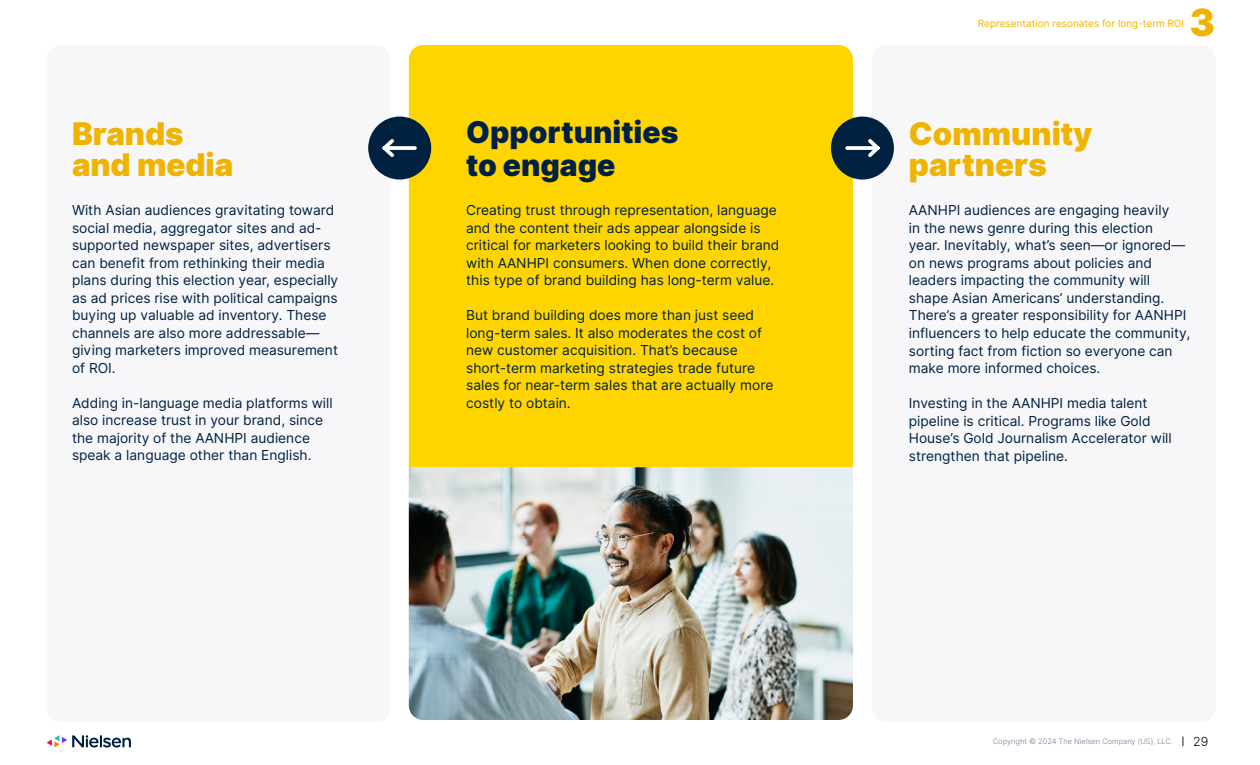
<style>
.page{position:relative;width:1260px;height:765px;background:#fff}
.page>*{position:absolute;margin:0;border:0;box-sizing:border-box;transform-origin:0 0}
.t1{font:900 37.5px "Inter";color:#f0b300}
.t2{font:900 31.25px/31.2px "Inter";color:#f0b300}
.t3{font:900 30px/32.5px "Inter";color:#002041}
.t4{font:13.75px/17.5px "Inter";color:#002041}
.t5{font:300 12.5px "Inter";color:#000}
.t6{font:10px "Inter";color:#f0b300}
.t7{font:300 7.5px "Inter";color:#777f9e}
</style>
<div class="page">
<svg style="left:47px;top:735px;width:84px;height:13px"></svg>
<img style="left:409px;top:467px;width:444px;height:253px">
<div style="left:47px;top:45px;width:344px;height:677px;background:#f7f7f9;border-radius:14px"></div>
<div style="left:872px;top:45px;width:344px;height:677px;background:#f7f7f9;border-radius:14px"></div>
<div style="left:409px;top:45px;width:444px;height:422px;background:#fed500"></div>
<div style="left:368px;top:117px;width:63px;height:63px;background:#002140;border-radius:50%"></div>
<svg style="left:382px;top:139px;width:35px;height:18px"></svg>
<div style="left:831px;top:117px;width:63px;height:63px;background:#002140;border-radius:50%"></div>
<svg style="left:845px;top:139px;width:35px;height:18px"></svg>
<p class="t6" style="left:978px;top:16px;width:208px">Representation resonates for long-term ROI</p>
<h1 class="t1" style="left:1190px;top:-6px;width:27px">3</h1>
<h3 class="t3" style="left:466px;top:117px;width:214px">Opportunities to engage</h3>
<h2 class="t2" style="left:72px;top:118px;width:163px">Brands and media</h2>
<h2 class="t2" style="left:909px;top:118px;width:185px">Community partners</h2>
<p class="t4" style="left:72px;top:202px;width:268px">With Asian audiences gravitating toward social media, aggregator sites and ad&shy;supported newspaper sites, advertisers can benefit from rethinking their media plans during this election year, especially as ad prices rise with political campaigns buying up valuable ad inventory. These channels are also more addressable— giving marketers improved measurement of ROI.</p>
<p class="t4" style="left:72px;top:394px;width:262px">Adding in-language media platforms will also increase trust in your brand, since the majority of the AANHPI audience speak a language other than English.</p>
<p class="t4" style="left:466px;top:202px;width:315px">Creating trust through representation, language and the content their ads appear alongside is critical for marketers looking to build their brand with AANHPI consumers. When done correctly, this type of brand building has long-term value.</p>
<p class="t4" style="left:466px;top:307px;width:309px">But brand building does more than just seed long-term sales. It also moderates the cost of new customer acquisition. That’s because short-term marketing strategies trade future sales for near-term sales that are actually more costly to obtain.</p>
<p class="t4" style="left:909px;top:202px;width:283px">AANHPI audiences are engaging heavily<br>in the news genre during this election<br>year. Inevitably, what’s seen—or ignored— on news programs about policies and leaders impacting the community will shape Asian Americans’ understanding.<br>There’s a greater responsibility for AANHPI influencers to help educate the community, sorting fact from fiction so everyone can make more informed choices.</p>
<p class="t4" style="left:909px;top:394px;width:264px">Investing in the AANHPI media talent pipeline is critical. Programs like Gold House’s Gold Journalism Accelerator will strengthen that pipeline.</p>
<p class="t7" style="left:993px;top:736px;width:182px">Copyright © 2024 The Nielsen Company (US), LLC.</p>
<p class="t5" style="left:1193px;top:733px;width:17px">29</p>
</div>
